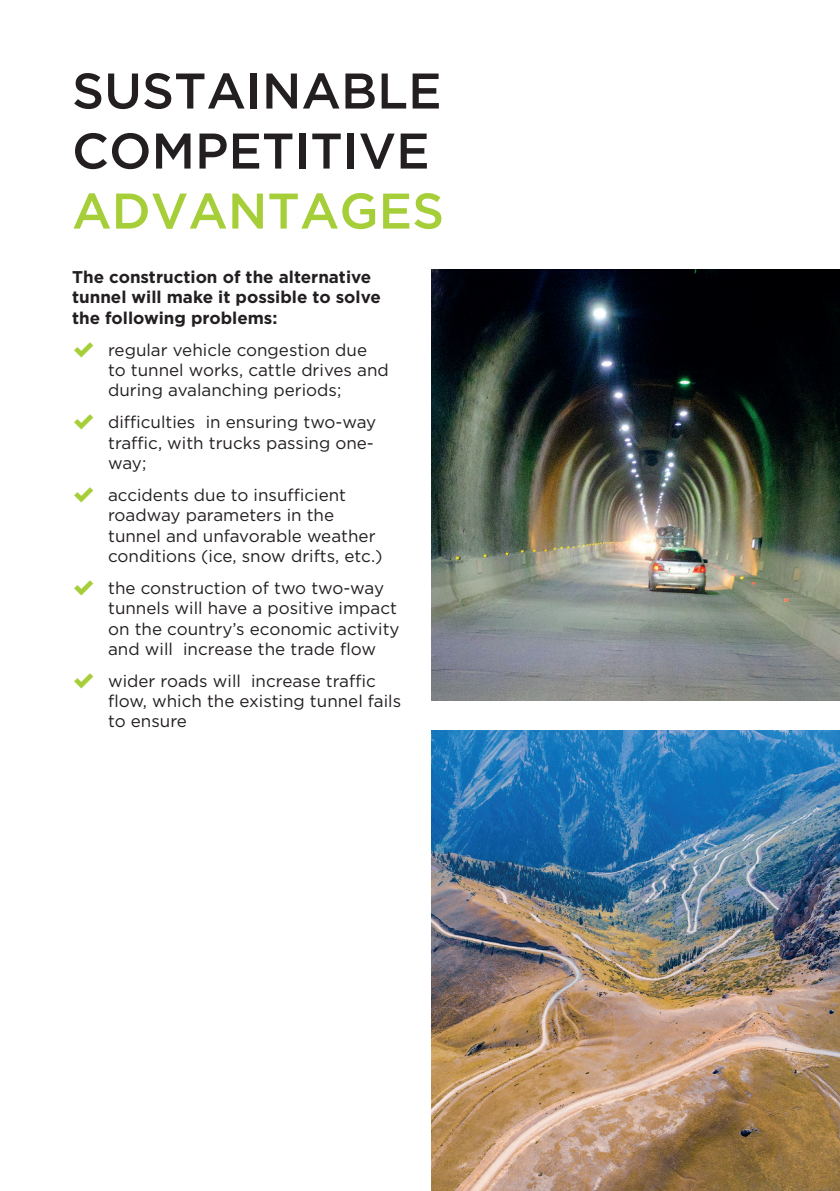
<style>
.page{position:relative;width:840px;height:1191px;background:#fff}
.page>*{position:absolute;margin:0;border:0;box-sizing:border-box;transform-origin:0 0}
.t1{font:500 50px/60px "Gotham Pro";color:#231f20}
.t2{font:500 50px "Gotham Pro";color:#a6ce39}
.t3{font:17px/20.4px "Gotham Pro";color:#231f20}
.t4{font:700 17px/20.4px "Gotham Pro";color:#231f20}
</style>
<div class="page">
<img style="left:431px;top:269px;width:408px;height:431px">
<img style="left:431px;top:730px;width:408px;height:461px">
<h1 class="t1" style="left:72px;top:60px;width:371px">SUSTAINABLE<br>COMPETITIVE</h1>
<h1 class="t2" style="left:72px;top:182px;width:373px">ADVANTAGES</h1>
<p class="t4" style="left:72px;top:266px;width:310px">The construction of the alternative tunnel will make it possible to solve the following problems:</p>
<p class="t3" style="left:108px;top:339px;width:282px">regular vehicle congestion due to tunnel works, cattle drives and during avalanching periods;</p>
<p class="t3" style="left:108px;top:412px;width:269px">difficulties in ensuring two-way traffic, with trucks passing one&shy;way;</p>
<p class="t3" style="left:108px;top:484px;width:276px">accidents due to insufficient roadway parameters in the tunnel and unfavorable weather conditions (ice, snow drifts, etc.)</p>
<p class="t3" style="left:108px;top:577px;width:293px">the construction of two two-way tunnels will have a positive impact on the country’s economic activity and will increase the trade flow</p>
<p class="t3" style="left:108px;top:670px;width:294px">wider roads will increase traffic flow, which the existing tunnel fails to ensure</p>
</div>
